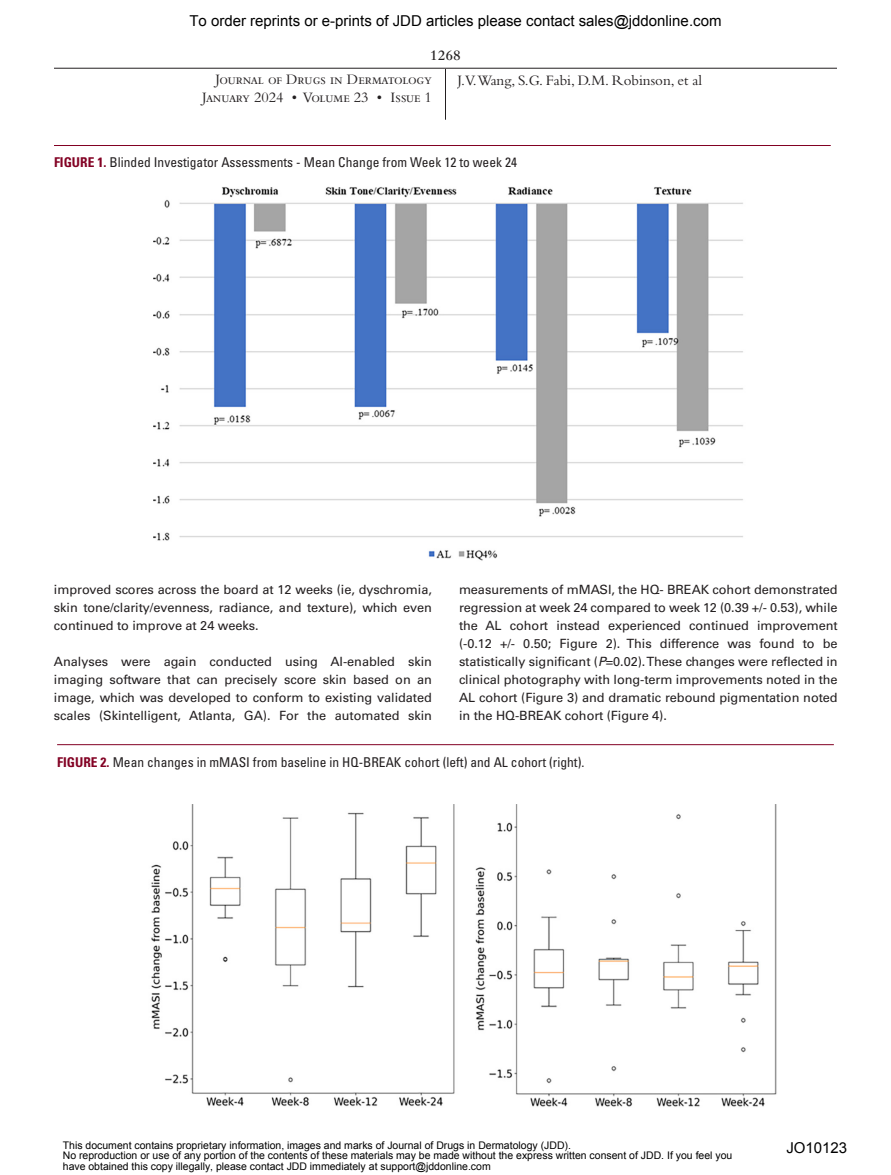
<style>
.page{position:relative;width:891px;height:1175px;background:#fff}
.page>*{position:absolute;margin:0;border:0;box-sizing:border-box;transform-origin:0 0}
.t1{font:18px "Myriad Pro";color:#231f20}
.t2{font:15px/18px "Bembo Std";letter-spacing:-.01em;color:#231f20;text-align:right}
.t3{font:15px "Arial";color:#000}
.t4{font:600 15px "Bembo Std";color:#231f20}
.Article_CaptionRA{font:condensed 13.5px "Univers LT Std";color:#231f20}
.Article_Body{font:12.75px/18px "Univers LT Std";letter-spacing:-.005em;color:#231f20;text-align:justify}
.t5{font:10.5px/10.5px "Arial";color:#000}
.s1{font-weight:700;color:#820123}
.s2{font-style:italic}
</style>
<div class="page">
<hr style="left:54px;top:68px;width:261px;height:1px;background:#231f20">
<hr style="left:315px;top:68px;width:131px;height:1px;background:#231f20">
<hr style="left:446px;top:68px;width:130px;height:1px;background:#231f20">
<hr style="left:576px;top:68px;width:261px;height:1px;background:#231f20">
<hr style="left:445px;top:69px;width:1px;height:51px;background:#231f20">
<hr style="left:54px;top:145px;width:777px;height:1px;background:#820123">
<img style="left:154px;top:187px;width:589px;height:354px">
<hr style="left:57px;top:744px;width:777px;height:1px;background:#820123">
<img style="left:151px;top:805px;width:626px;height:302px">
<svg style="left:351px;top:469px;width:189px;height:92px"></svg>
<p class="t3" style="left:189px;top:11px;width:534px">To order reprints or e-prints of JDD articles please contact sales@jddonline.com</p>
<p class="t4" style="left:430px;top:47px;width:32px">1268</p>
<p class="t2" style="left:202px;top:70px;width:231px">Journal of Drugs in Dermatology<br>January 2024 • Volume 23 • Issue 1</p>
<p class="t2" style="left:457px;top:71px;width:246px">J.V.Wang, S.G. Fabi, D.M. Robinson, et al</p>
<p class="Article_CaptionRA" style="left:54px;top:154px;width:465px"><span class="s1">FIGURE 1.</span> Blinded Investigator Assessments - Mean Change from Week 12 to week 24</p>
<p class="Article_Body" style="left:54px;top:581px;width:380px">improved scores across the board at 12 weeks (ie, dyschromia, skin tone/clarity/evenness, radiance, and texture), which even continued to improve at 24 weeks.</p>
<p class="Article_Body" style="left:54px;top:653px;width:380px">Analyses were again conducted using AI-enabled skin imaging software that can precisely score skin based on an image, which was developed to conform to existing validated scales (Skintelligent, Atlanta, GA). For the automated skin</p>
<p class="Article_Body" style="left:459px;top:581px;width:380px">measurements of mMASI, the HQ- BREAK cohort demonstrated regression at week 24 compared to week 12 (0.39 +/- 0.53), while the AL cohort instead experienced continued improvement (-0.12 +/- 0.50; Figure 2). This difference was found to be statistically significant (<span class="s2">P</span>=0.02). These changes were reflected in clinical photography with long-term improvements noted in the AL cohort (Figure 3) and dramatic rebound pigmentation noted in the HQ-BREAK cohort (Figure 4).</p>
<h1 class="t1" style="left:397px;top:588px;width:98px">Do Not Copy</h1>
<p class="Article_CaptionRA" style="left:57px;top:753px;width:529px"><span class="s1">FIGURE 2.</span> Mean changes in mMASI from baseline in HQ-BREAK cohort (left) and AL cohort (right).</p>
<p class="t5" style="left:63px;top:1139px;width:671px">This document contains proprietary information, images and marks of Journal of Drugs in Dermatology (JDD).<br>No reproduction or use of any portion of the contents of these materials may be made without the express written consent of JDD. If you feel you have obtained this copy illegally, please contact JDD immediately at support@jddonline.com</p>
<p class="t3" style="left:786px;top:1137px;width:62px">JO10123</p>
</div>
